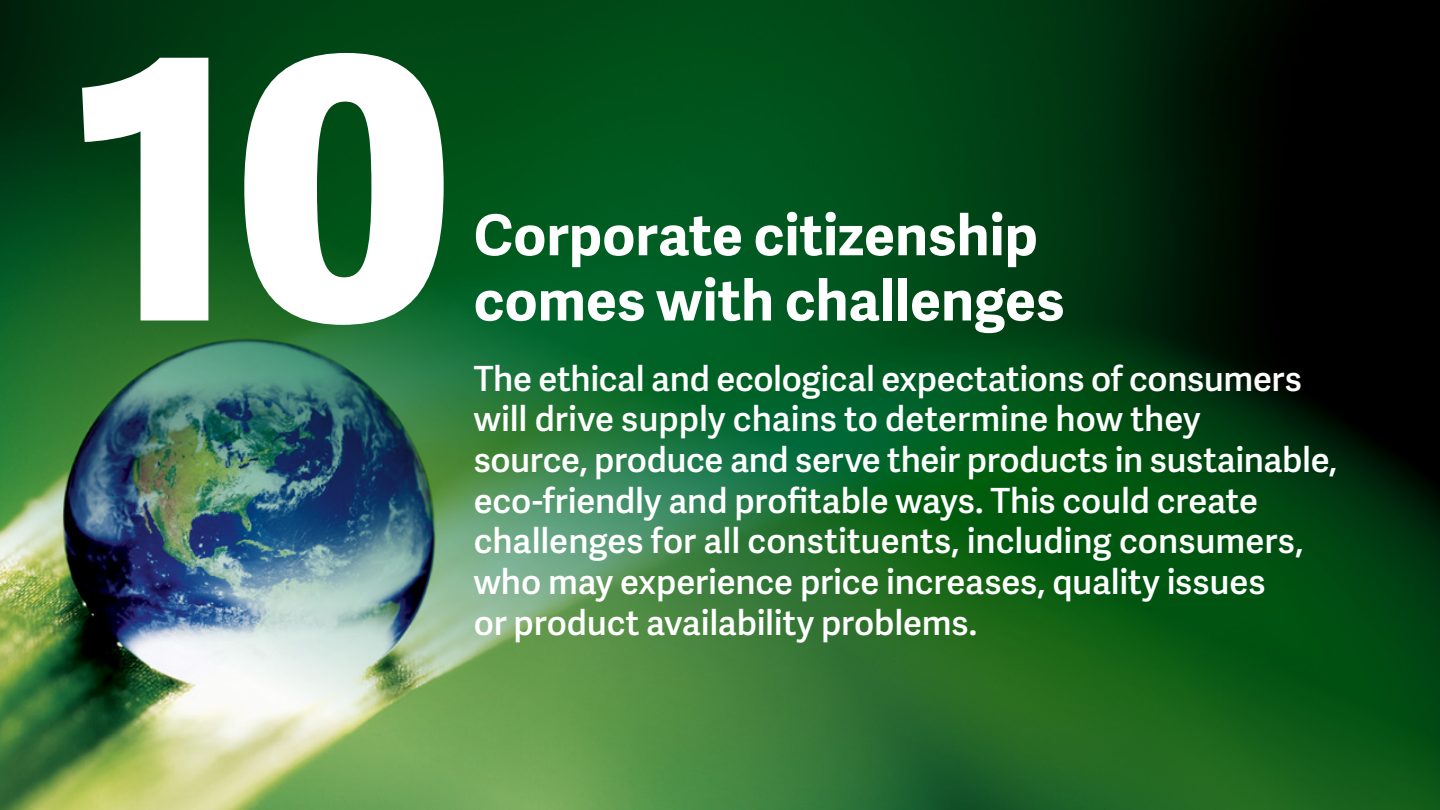
<style>
.page{position:relative;width:1440px;height:810px;background:#fff}
.page>*{position:absolute;margin:0;border:0;box-sizing:border-box;transform-origin:0 0}
.t1{font:363px "Adelle Sans Eb";color:#fff}
.t2{font:700 56.25px "Adelle Sans";letter-spacing:.005em;color:#fff}
.t3{font:34.65px/40.7px "Adelle Sans Sb";letter-spacing:-.005em;color:#fff}
</style>
<div class="page">
<img style="left:0;top:0;width:1440px;height:810px">
<h1 class="t1" style="left:73px;top:-77px;width:382px">10</h1>
<h2 class="t2" style="left:474px;top:194px;width:566px">Corporate citizenship</h2>
<h2 class="t2" style="left:474px;top:259px;width:592px">comes with challenges</h2>
<p class="t3" style="left:474px;top:357px;width:865px">The ethical and ecological expectations of consumers will drive supply chains to determine how they<br>source, produce and serve their products in sustainable, eco-friendly and profitable ways. This could create challenges for all constituents, including consumers, who may experience price increases, quality issues<br>or product availability problems.</p>
</div>
